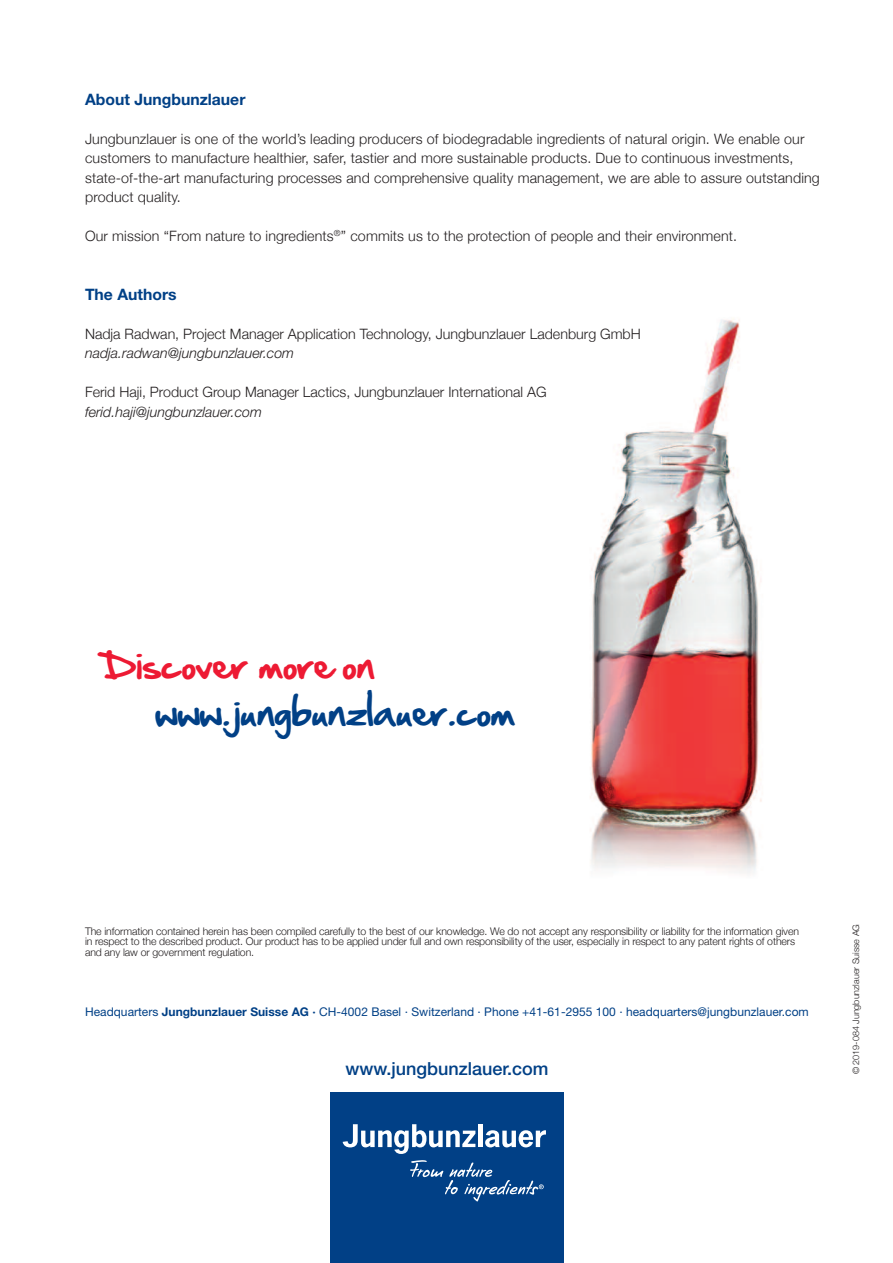
<style>
.page{position:relative;width:893px;height:1263px;background:#fff}
.page>*{position:absolute;margin:0;border:0;box-sizing:border-box;transform-origin:0 0}
.t1{font:32.4px "Hand Of Sean";color:#014086;scale:1.09 1}
.t2{font:32.4px "Hand Of Sean";color:#ed1a33;scale:1.09 1}
.t3{font:500 18px "Helvetica Neue";color:#014086}
.t4{font:700 15.75px "Helvetica Neue";color:#014086}
.t5{font:300 14.25px/19.5px "Helvetica Neue";letter-spacing:.01em;color:#231f20}
.t6{font:italic 300 14.25px "Helvetica Neue";color:#231f20}
.t7{font:12px "Helvetica Neue";color:#014086}
.t8{font:300 10.5px/10.5px "Helvetica Neue";letter-spacing:-.01em;color:#231f20}
.t9{font:300 9px "Helvetica Neue";color:#231f20}
.s1{font-weight:700}
</style>
<div class="page">
<img style="left:590px;top:318px;width:172px;height:555px">
<div style="left:330px;top:1093px;width:233px;height:170px;background:#014086"></div>
<svg style="left:410px;top:1160px;width:134px;height:42px"></svg>
<div style="left:478px;top:1124px;width:5px;height:23px;background:#fff"></div>
<svg style="left:485px;top:1130px;width:61px;height:17px"></svg>
<svg style="left:343px;top:1124px;width:132px;height:30px"></svg>
<p class="t4" style="left:85px;top:93px;width:162px">About Jungbunzlauer</p>
<p class="t5" style="left:85px;top:128px;width:736px">Jungbunzlauer is one of the world’s leading producers of biodegradable ingredients of natural origin. We enable our customers to manufacture healthier, safer, tastier and more sustainable products. Due to continuous investments, state-of-the-art manufacturing processes and comprehensive quality management, we are able to assure outstanding product quality.</p>
<p class="t5" style="left:85px;top:226px;width:654px">Our mission “From nature to ingredients<sup>®</sup>” commits us to the protection of people and their environment.</p>
<p class="t4" style="left:85px;top:288px;width:93px">The Authors</p>
<p class="t5" style="left:85px;top:323px;width:557px">Nadja Radwan, Project Manager Application Technology, Jungbunzlauer Ladenburg GmbH</p>
<p class="t6" style="left:85px;top:348px;width:211px">nadja.radwan@jungbunzlauer.com</p>
<p class="t5" style="left:85px;top:382px;width:463px">Ferid Haji, Product Group Manager Lactics, Jungbunzlauer International AG</p>
<p class="t6" style="left:85px;top:406px;width:178px">ferid.haji@jungbunzlauer.com</p>
<h1 class="t2" style="left:101px;top:647px;width:252px">Discover more on</h1>
<h1 class="t1" style="left:155px;top:694px;width:332px">www.jungbunzlauer.com</h1>
<p class="t8" style="left:85px;top:926px;width:715px">The information contained herein has been compiled carefully to the best of our knowledge. We do not accept any responsibility or liability for the information given in respect to the described product. Our product has to be applied under full and own responsibility of the user, especially in respect to any patent rights of others and any law or government regulation.</p>
<p class="t7" style="left:85px;top:1007px;width:725px">Headquarters <span class="s1">Jungbunzlauer Suisse AG ·</span> CH-4002 Basel · Switzerland · Phone +41-61-2955 100 · headquarters@jungbunzlauer.com</p>
<p class="t3" style="left:345px;top:1062px;width:205px">www.jungbunzlauer.com</p>
<p class="t9" style="left:850px;top:1074px;width:152px;rotate:-90deg">© 2019-084 Jungbunzlauer Suisse AG</p>
</div>
